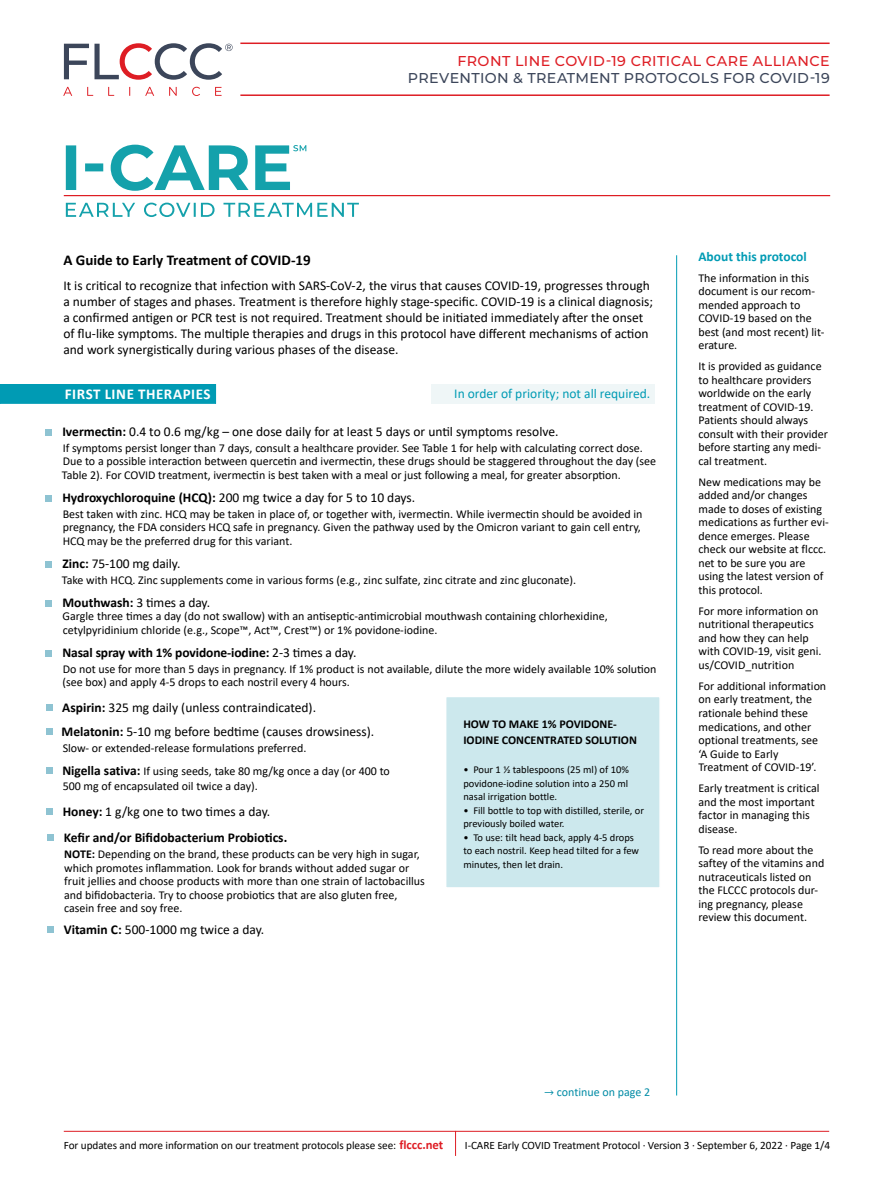
<style>
.page{position:relative;width:893px;height:1187px;background:#fff}
.page>*{position:absolute;margin:0;border:0;box-sizing:border-box;transform-origin:0 0}
.t1{font:700 15px "Calibri";color:#000}
.t2{font:700 15px "Calibri";letter-spacing:.04em;color:#fff}
.t3{font:500 14.25px "Montserrat";letter-spacing:.025em;color:#3c465a}
.t4{font:500 14.25px "Montserrat";letter-spacing:.035em;color:#de1d24}
.t5{font:13.5px/16.2px "Calibri";color:#000}
.t6{font:700 13.5px "Calibri";letter-spacing:-.01em;color:#000}
.t7{font:13.5px "Calibri";color:#009bb4}
.t8{font:700 13.5px "Calibri";color:#009bb4}
.t9{font:12px/13.5px "Calibri";color:#000}
.t10{font:700 12px/15.8px "Calibri";color:#000}
.t11{font:12px "Calibri";color:#008ba5}
.t12{font:11.25px "Calibri";letter-spacing:-.005em;color:#000}
.t13{font:10.5px/13.5px "Calibri";color:#000}
.s1{font-weight:700}
.s2{font-weight:400}
.s3{font-weight:700;font-size:13.5px}
.s4{font-family:"Cambria Math"}
.s5{font-weight:700;font-size:12.75px;color:#de1d24}
</style>
<div class="page">
<hr style="left:240px;top:43px;width:590px;height:1px;background:#de1d24">
<hr style="left:240px;top:94px;width:590px;height:2px;background:#de1d24">
<svg style="left:63px;top:87px;width:159px;height:9px"></svg>
<svg style="left:64px;top:43px;width:169px;height:37px"></svg>
<hr style="left:64px;top:1130px;width:765px;height:1px;background:#de1d24">
<hr style="left:64px;top:195px;width:766px;height:1px;background:#de1d24">
<div style="left:45px;top:429px;width:7px;height:7px;background:#8ec3d2"></div>
<div style="left:45px;top:495px;width:7px;height:7px;background:#8ec3d2"></div>
<div style="left:45px;top:561px;width:7px;height:7px;background:#8ec3d2"></div>
<div style="left:45px;top:600px;width:7px;height:7px;background:#8ec3d2"></div>
<div style="left:45px;top:650px;width:7px;height:7px;background:#8ec3d2"></div>
<div style="left:0;top:384px;width:216px;height:19px;background:#009bb4"></div>
<div style="left:0;top:384px;width:216px;height:20px;border:1px solid #009bb4"></div>
<svg style="left:455px;top:1130px;width:1px;height:25px"></svg>
<hr style="left:676px;top:255px;width:1px;height:840px;background:#009bb4">
<div style="left:431px;top:384px;width:223px;height:20px;background:#eff6f7"></div>
<svg style="left:66px;top:202px;width:293px;height:15px"></svg>
<svg style="left:66px;top:145px;width:240px;height:46px"></svg>
<div style="left:445px;top:695px;width:216px;height:193px;background:#cce8ed;border:2px solid #fff"></div>
<div style="left:46px;top:703px;width:7px;height:7px;background:#8ec3d2"></div>
<div style="left:46px;top:727px;width:7px;height:7px;background:#8ec3d2"></div>
<div style="left:46px;top:767px;width:7px;height:7px;background:#8ec3d2"></div>
<div style="left:46px;top:808px;width:7px;height:6px;background:#8ec3d2"></div>
<div style="left:47px;top:833px;width:7px;height:7px;background:#8ec3d2"></div>
<div style="left:47px;top:925px;width:7px;height:7px;background:#8ec3d2"></div>
<p class="t4" style="left:457px;top:51px;width:374px">FRONT LINE COVID-19 CRITICAL CARE ALLIANCE</p>
<p class="t3" style="left:408px;top:68px;width:423px">PREVENTION &amp; TREATMENT PROTOCOLS FOR COVID-19</p>
<p class="t1" style="left:63px;top:249px;width:249px">A Guide to Early Treatment of COVID-19</p>
<p class="t5" style="left:63px;top:276px;width:591px">It is critical to recognize that infection with SARS-CoV-2, the virus that causes COVID-19, progresses through a number of stages and phases. Treatment is therefore highly stage-specific. COVID-19 is a clinical diagnosis; a confirmed antigen or PCR test is not required. Treatment should be initiated immediately after the onset of flu-like symptoms. The multiple therapies and drugs in this protocol have different mechanisms of action and work synergistically during various phases of the disease.</p>
<p class="t2" style="left:65px;top:383px;width:147px">FIRST LINE THERAPIES</p>
<p class="t7" style="left:454px;top:384px;width:197px">In order of priority; not all required.</p>
<p class="t5" style="left:62px;top:423px;width:498px"><span class="s1">Ivermectin:</span> 0.4 to 0.6 mg/kg – one dose daily for at least 5 days or until symptoms resolve.</p>
<p class="t9" style="left:62px;top:440px;width:596px">If symptoms persist longer than 7 days, consult a healthcare provider. See Table 1 for help with calculating correct dose.<br>Due to a possible interaction between quercetin and ivermectin, these drugs should be staggered throughout the day (see<br>Table 2). For COVID treatment, ivermectin is best taken with a meal or just following a meal, for greater absorption.</p>
<p class="t5" style="left:62px;top:489px;width:354px"><span class="s1">Hydroxychloroquine (HCQ):</span> 200 mg twice a day for 5 to 10 days.</p>
<p class="t9" style="left:63px;top:506px;width:581px">Best taken with zinc. HCQ may be taken in place of, or together with, ivermectin. While ivermectin should be avoided in pregnancy, the FDA considers HCQ safe in pregnancy. Given the pathway used by the Omicron variant to gain cell entry,<br>HCQ may be the preferred drug for this variant.</p>
<p class="t5" style="left:62px;top:555px;width:120px"><span class="s1">Zinc:</span> 75-100 mg daily.</p>
<p class="t9" style="left:62px;top:572px;width:516px">Take with HCQ. Zinc supplements come in various forms (e.g., zinc sulfate, zinc citrate and zinc gluconate).</p>
<p class="t5" style="left:62px;top:594px;width:149px"><span class="s1">Mouthwash:</span> 3 times a day.</p>
<p class="t9" style="left:63px;top:609px;width:547px">Gargle three times a day (do not swallow) with an antiseptic-antimicrobial mouthwash containing chlorhexidine, cetylpyridinium chloride (e.g., Scope™, Act™, Crest™) or 1% povidone-iodine.</p>
<p class="t6" style="left:62px;top:643px;width:296px">Nasal spray with 1% povidone-iodine: <span class="s2">2-3 times a day.</span></p>
<p class="t9" style="left:62px;top:661px;width:595px">Do not use for more than 5 days in pregnancy. If 1% product is not available, dilute the more widely available 10% solution (see box) and apply 4-5 drops to each nostril every 4 hours.</p>
<p class="t5" style="left:62px;top:694px;width:314px;line-height:24.3px"><span class="s1">Aspirin:</span> 325 mg daily (unless contraindicated).<br><span class="s1">Melatonin:</span> 5-10 mg before bedtime (causes drowsiness).</p>
<p class="t9" style="left:62px;top:735px;width:329px;line-height:23.2px">Slow- or extended-release formulations preferred.<br><span class="s3">Nigella sativa:</span> If using seeds, take 80 mg/kg once a day (or 400 to</p>
<p class="t9" style="left:63px;top:779px;width:197px">500 mg of encapsulated oil twice a day).</p>
<p class="t5" style="left:63px;top:802px;width:209px"><span class="s1">Honey:</span> 1 g/kg one to two times a day.</p>
<p class="t10" style="left:463px;top:716px;width:175px">HOW TO MAKE 1% POVIDONE-<br>IODINE CONCENTRATED SOLUTION</p>
<p class="t13" style="left:463px;top:762px;width:167px;text-align:justify">• Pour 1 ½ tablespoons (25 ml) of 10% povidone-iodine solution into a 250 ml nasal irrigation bottle.</p>
<p class="t13" style="left:463px;top:803px;width:182px">• Fill bottle to top with distilled, sterile, or previously boiled water.</p>
<p class="t13" style="left:463px;top:830px;width:177px">• To use: tilt head back, apply 4-5 drops to each nostril. Keep head tilted for a few minutes, then let drain.</p>
<p class="t6" style="left:64px;top:828px;width:225px">Kefir and/or Bifidobacterium Probiotics.</p>
<p class="t9" style="left:64px;top:847px;width:362px"><span class="s1">NOTE:</span> Depending on the brand, these products can be very high in sugar, which promotes inflammation. Look for brands without added sugar or fruit jellies and choose products with more than one strain of lactobacillus and bifidobacteria. Try to choose probiotics that are also gluten free, casein free and soy free.</p>
<p class="t5" style="left:64px;top:921px;width:202px"><span class="s1">Vitamin C:</span> 500-1000 mg twice a day.</p>
<p class="t8" style="left:698px;top:247px;width:110px">About this protocol</p>
<p class="t9" style="left:698px;top:271px;width:127px">The information in this document is our recom&shy;mended approach to<br>COVID-19 based on the best (and most recent) lit&shy;erature.</p>
<p class="t9" style="left:698px;top:359px;width:131px">It is provided as guidance to healthcare providers worldwide on the early treatment of COVID-19.<br>Patients should always consult with their provider before starting any medi&shy;cal treatment.</p>
<p class="t9" style="left:698px;top:475px;width:132px">New medications may be added and/or changes made to doses of existing medications as further evi&shy;dence emerges. Please check our website at flccc. net to be sure you are using the latest version of this protocol.</p>
<p class="t9" style="left:698px;top:604px;width:125px">For more information on nutritional therapeutics and how they can help with COVID-19, visit geni. us/COVID_nutrition</p>
<p class="t9" style="left:698px;top:679px;width:129px">For additional information on early treatment, the rationale behind these medications, and other optional treatments, see ‘A Guide to Early<br>Treatment of COVID-19’.</p>
<p class="t9" style="left:698px;top:781px;width:123px">Early treatment is critical and the most important factor in managing this disease.</p>
<p class="t9" style="left:698px;top:842px;width:127px">To read more about the saftey of the vitamins and nutraceuticals listed on the FLCCC protocols dur&shy;ing pregnancy, please review this document.</p>
<p class="t11" style="left:544px;top:1083px;width:108px"><span class="s4">→</span> continue on page 2</p>
<p class="t12" style="left:64px;top:1137px;width:381px">For updates and more information on our treatment protocols please see: <span class="s5">flccc.net</span></p>
<p class="t12" style="left:465px;top:1137px;width:367px">I-CARE Early COVID Treatment Protocol · Version 3 · September 6, 2022 · Page 1/4</p>
</div>
